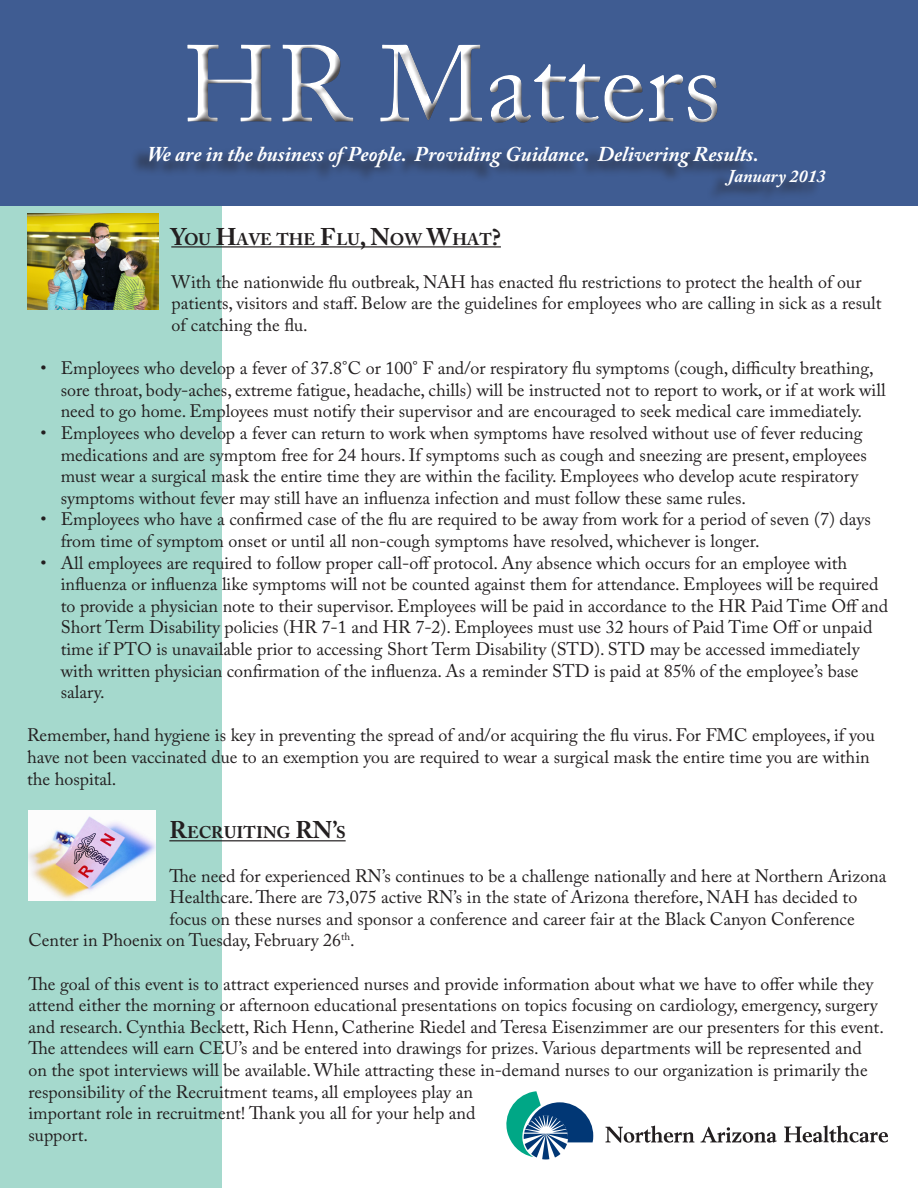
<style>
.page{position:relative;width:918px;height:1188px;background:#fff}
.page>*{position:absolute;margin:0;border:0;box-sizing:border-box;transform-origin:0 0}
.t1{font:108px "Adobe Caslon Pro";color:#fff}
.t2{font:italic 700 21px "Adobe Caslon Pro";color:#fff}
.t3{font:18px/21.6px "Adobe Caslon Pro";color:#231f20}
.t4{font:italic 700 18px "Adobe Caslon Pro";color:#fff}
.t5{font:700 16.8px "Adobe Caslon Pro";color:#231f20}
.s1{font-size:24px}
</style>
<div class="page">
<div style="left:0;top:190px;width:222px;height:998px;background:#a5d9cd"></div>
<div style="left:0;top:0;width:918px;height:206px;background:#3f5c92"></div>
<div style="left:178px;top:37px;width:551px;height:96px;background:#231f20;opacity:.8"></div>
<div style="left:129px;top:146px;width:691px;height:57px;background:#231f20;opacity:.75"></div>
<svg style="left:605px;top:1126px;width:89px;height:17px"></svg>
<svg style="left:701px;top:1127px;width:76px;height:16px"></svg>
<svg style="left:784px;top:1125px;width:104px;height:18px"></svg>
<svg style="left:506px;top:1091px;width:87px;height:68px"></svg>
<hr style="left:169px;top:840px;width:177px;height:1px;background:#231f20">
<img style="left:28px;top:811px;width:127px;height:90px">
<hr style="left:171px;top:246px;width:330px;height:2px;background:#231f20">
<img style="left:27px;top:213px;width:131px;height:97px">
<h1 class="t1" style="left:183px;top:21px;width:540px">HR Matters</h1>
<p class="t2" style="left:147px;top:141px;width:613px">We are in the business of People. Providing Guidance. Delivering Results.</p>
<p class="t4" style="left:727px;top:166px;width:100px">January 2013</p>
<p class="t5" style="left:171px;top:229px;width:331px"><span class="s1">Y</span>OU <span class="s1">H</span>AVE THE <span class="s1">F</span>LU<span class="s1">, N</span>OW <span class="s1">W</span>HAT<span class="s1">?</span></p>
<p class="t3" style="left:172px;top:271px;width:711px">With the nationwide flu outbreak, NAH has enacted flu restrictions to protect the health of our patients, visitors and staff. Below are the guidelines for employees who are calling in sick as a result of catching the flu.</p>
<p class="t3" style="left:61px;top:357px;width:826px;text-indent:-20px">• Employees who develop a fever of 37.8°C or 100° F and/or respiratory flu symptoms (cough, difficulty breathing, sore throat, body-aches, extreme fatigue, headache, chills) will be instructed not to report to work, or if at work will need to go home. Employees must notify their supervisor and are encouraged to seek medical care immediately.</p>
<p class="t3" style="left:61px;top:422px;width:808px;text-indent:-20px">• Employees who develop a fever can return to work when symptoms have resolved without use of fever reducing medications and are symptom free for 24 hours. If symptoms such as cough and sneezing are present, employees must wear a surgical mask the entire time they are within the facility. Employees who develop acute respiratory symptoms without fever may still have an influenza infection and must follow these same rules.</p>
<p class="t3" style="left:61px;top:508px;width:812px;text-indent:-20px">• Employees who have a confirmed case of the flu are required to be away from work for a period of seven (7) days from time of symptom onset or until all non-cough symptoms have resolved, whichever is longer.</p>
<p class="t3" style="left:61px;top:552px;width:829px;text-indent:-20px">• All employees are required to follow proper call-off protocol. Any absence which occurs for an employee with influenza or influenza like symptoms will not be counted against them for attendance. Employees will be required to provide a physician note to their supervisor. Employees will be paid in accordance to the HR Paid Time Off and Short Term Disability policies (HR 7-1 and HR 7-2). Employees must use 32 hours of Paid Time Off or unpaid time if PTO is unavailable prior to accessing Short Term Disability (STD). STD may be accessed immediately with written physician confirmation of the influenza. As a reminder STD is paid at 85% of the employee’s base salary.</p>
<p class="t3" style="left:27px;top:724px;width:849px">Remember, hand hygiene is key in preventing the spread of and/or acquiring the flu virus. For FMC employees, if you have not been vaccinated due to an exemption you are required to wear a surgical mask the entire time you are within the hospital.</p>
<p class="t5" style="left:169px;top:823px;width:178px"><span class="s1">R</span>ECRUITING <span class="s1">RN’</span>S</p>
<p class="t3" style="left:169px;top:865px;width:719px">The need for experienced RN’s continues to be a challenge nationally and here at Northern Arizona</p>
<p class="t3" style="left:169px;top:886px;width:689px">Healthcare. There are 73,075 active RN’s in the state of Arizona therefore, NAH has decided to</p>
<p class="t3" style="left:169px;top:908px;width:687px">focus on these nurses and sponsor a conference and career fair at the Black Canyon Conference</p>
<p class="t3" style="left:28px;top:929px;width:328px">Center in Phoenix on Tuesday, February 26<sup>th</sup>.</p>
<p class="t3" style="left:28px;top:973px;width:857px">The goal of this event is to attract experienced nurses and provide information about what we have to offer while they attend either the morning or afternoon educational presentations on topics focusing on cardiology, emergency, surgery and research. Cynthia Beckett, Rich Henn, Catherine Riedel and Teresa Eisenzimmer are our presenters for this event.<br>The attendees will earn CEU’s and be entered into drawings for prizes. Various departments will be represented and on the spot interviews will be available. While attracting these in-demand nurses to our organization is primarily the responsibility of the Recruitment teams, all employees play an<br>important role in recruitment! Thank you all for your help and<br>support.</p>
</div>
